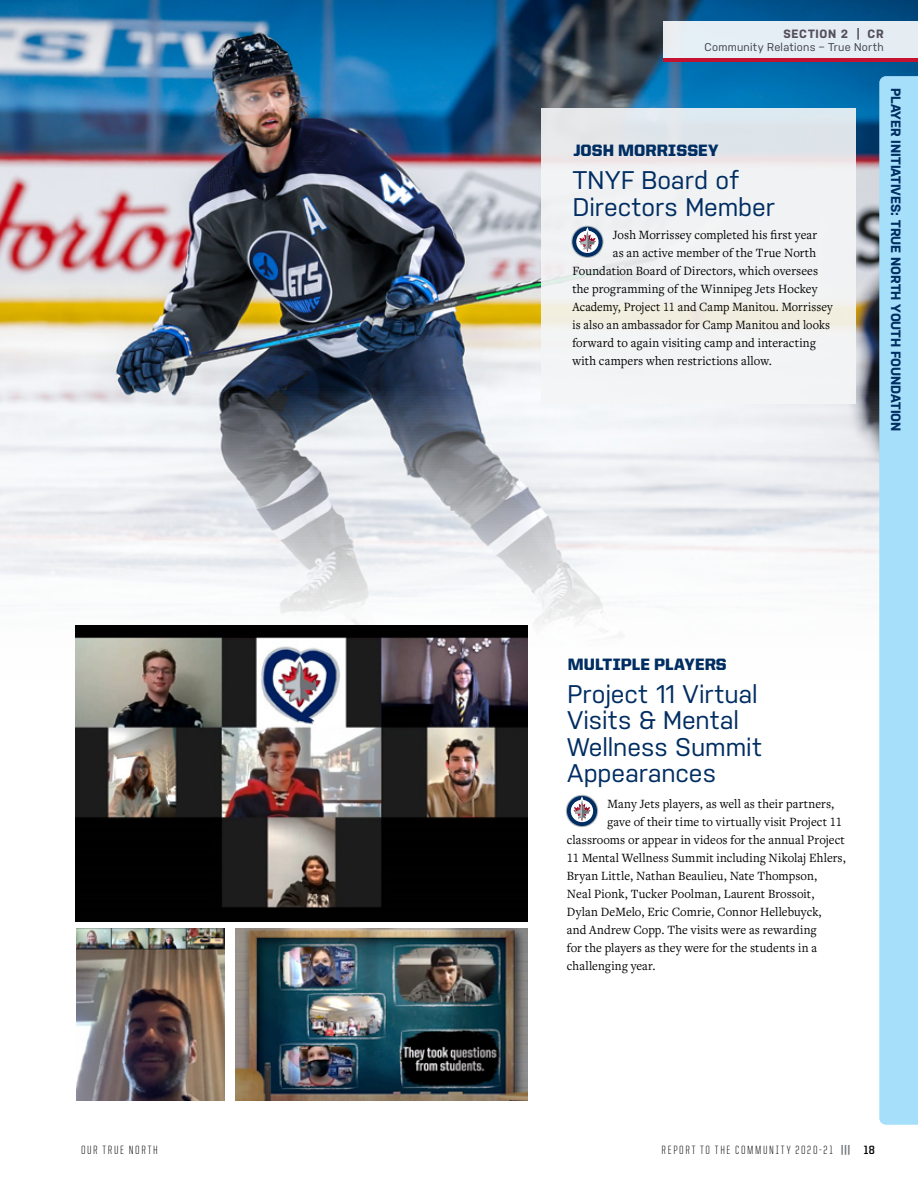
<style>
.page{position:relative;width:918px;height:1188px;background:#fff}
.page>*{position:absolute;margin:0;border:0;box-sizing:border-box;transform-origin:0 0}
.t1{font:25.5px/26.2px "Nudista";color:#002d62}
.t2{font:900 16.5px "United Sans Reg";letter-spacing:.01em;color:#002d62}
.t3{font:700 13.5px "Nudista";color:#002d62}
.Main_paragraph{font:13.2px "Freight Text Pro";letter-spacing:.005em;color:#000;scale:.96 1}
.Main_paragraph-2{font:13.2px "Freight Text Pro";letter-spacing:.005em;color:#000;scale:.93 1}
.t4{font:300 12px "United Sans Cond";letter-spacing:.145em;color:#000}
.t5{font:700 12px "Nudista";letter-spacing:.06em;color:#544e5d}
.t6{font:11.25px "Nudista";letter-spacing:.02em;color:#3e3f46}
.s1{font-weight:800;color:#74797d}
.s2{font-family:"United Sans Semi Cond";font-weight:700}
</style>
<div class="page">
<img style="left:0;top:0;width:918px;height:675px">
<img style="left:76px;top:929px;width:149px;height:171px">
<img style="left:235px;top:929px;width:292px;height:171px">
<img style="left:76px;top:625px;width:451px;height:296px">
<div style="left:879px;top:76px;width:39px;height:1049px;background:#a5dff9"></div>
<svg style="left:541px;top:108px;width:315px;height:296px;fill:#f1f2f4"></svg>
<svg style="left:571px;top:226px;width:33px;height:32px"></svg>
<svg style="left:572px;top:227px;width:31px;height:30px"></svg>
<svg style="left:576px;top:227px;width:24px;height:28px"></svg>
<svg style="left:566px;top:795px;width:32px;height:32px"></svg>
<svg style="left:567px;top:796px;width:30px;height:30px"></svg>
<svg style="left:571px;top:796px;width:24px;height:28px"></svg>
<div style="left:663px;top:21px;width:255px;height:37px;background:#e5eef4"></div>
<hr style="left:663px;top:58px;width:255px;height:4px;background:#c41230">
<p class="t5" style="left:783px;top:27px;width:102px">SECTION 2 | CR</p>
<p class="t6" style="left:705px;top:41px;width:181px">Community Relations − True North</p>
<p class="t2" style="left:573px;top:141px;width:147px">JOSH MORRISSEY</p>
<p class="t1" style="left:573px;top:167px;width:204px">TNYF Board of<br>Directors Member</p>
<p class="Main_paragraph" style="left:613px;top:226px;width:214px">Josh Morrissey completed his first year</p>
<p class="Main_paragraph" style="left:613px;top:244px;width:213px">as an active member of the True North</p>
<p class="Main_paragraph" style="left:572px;top:262px;width:258px">Foundation Board of Directors, which oversees</p>
<p class="Main_paragraph" style="left:572px;top:280px;width:257px">the programming of the Winnipeg Jets Hockey</p>
<p class="Main_paragraph-2" style="left:572px;top:298px;width:281px">Academy, Project 11 and Camp Manitou. Morrissey</p>
<p class="Main_paragraph-2" style="left:572px;top:316px;width:279px">is also an ambassador for Camp Manitou and looks</p>
<p class="Main_paragraph" style="left:572px;top:334px;width:255px">forward to again visiting camp and interacting</p>
<p class="Main_paragraph" style="left:572px;top:352px;width:209px">with campers when restrictions allow.</p>
<p class="t3" style="left:904px;top:88px;width:345px;rotate:90deg">PLAYER INITIATIVES: TRUE NORTH YOUTH FOUNDATION</p>
<p class="t2" style="left:568px;top:655px;width:160px">MULTIPLE PLAYERS</p>
<p class="t1" style="left:567px;top:681px;width:196px">Project 11 Virtual<br>Visits &amp; Mental<br>Wellness Summit<br>Appearances</p>
<p class="Main_paragraph" style="left:607px;top:795px;width:238px">Many Jets players, as well as their partners,</p>
<p class="Main_paragraph" style="left:607px;top:813px;width:246px">gave of their time to virtually visit Project 11</p>
<p class="Main_paragraph" style="left:567px;top:831px;width:291px">classrooms or appear in videos for the annual Project</p>
<p class="Main_paragraph" style="left:567px;top:849px;width:292px">11 Mental Wellness Summit including Nikolaj Ehlers,</p>
<p class="Main_paragraph" style="left:567px;top:867px;width:262px">Bryan Little, Nathan Beaulieu, Nate Thompson,</p>
<p class="Main_paragraph" style="left:567px;top:885px;width:259px">Neal Pionk, Tucker Poolman, Laurent Brossoit,</p>
<p class="Main_paragraph" style="left:567px;top:903px;width:267px">Dylan DeMelo, Eric Comrie, Connor Hellebuyck,</p>
<p class="Main_paragraph" style="left:567px;top:921px;width:262px">and Andrew Copp. The visits were as rewarding</p>
<p class="Main_paragraph" style="left:567px;top:939px;width:262px">for the players as they were for the students in a</p>
<p class="Main_paragraph" style="left:567px;top:957px;width:94px">challenging year.</p>
<p class="t4" style="left:81px;top:1144px;width:78px">OUR TRUE NORTH</p>
<p class="t4" style="left:662px;top:1144px;width:215px">REPORT TO THE COMMUNITY 2020-21 <span class="s1">|||</span> <span class="s2">18</span></p>
</div>
